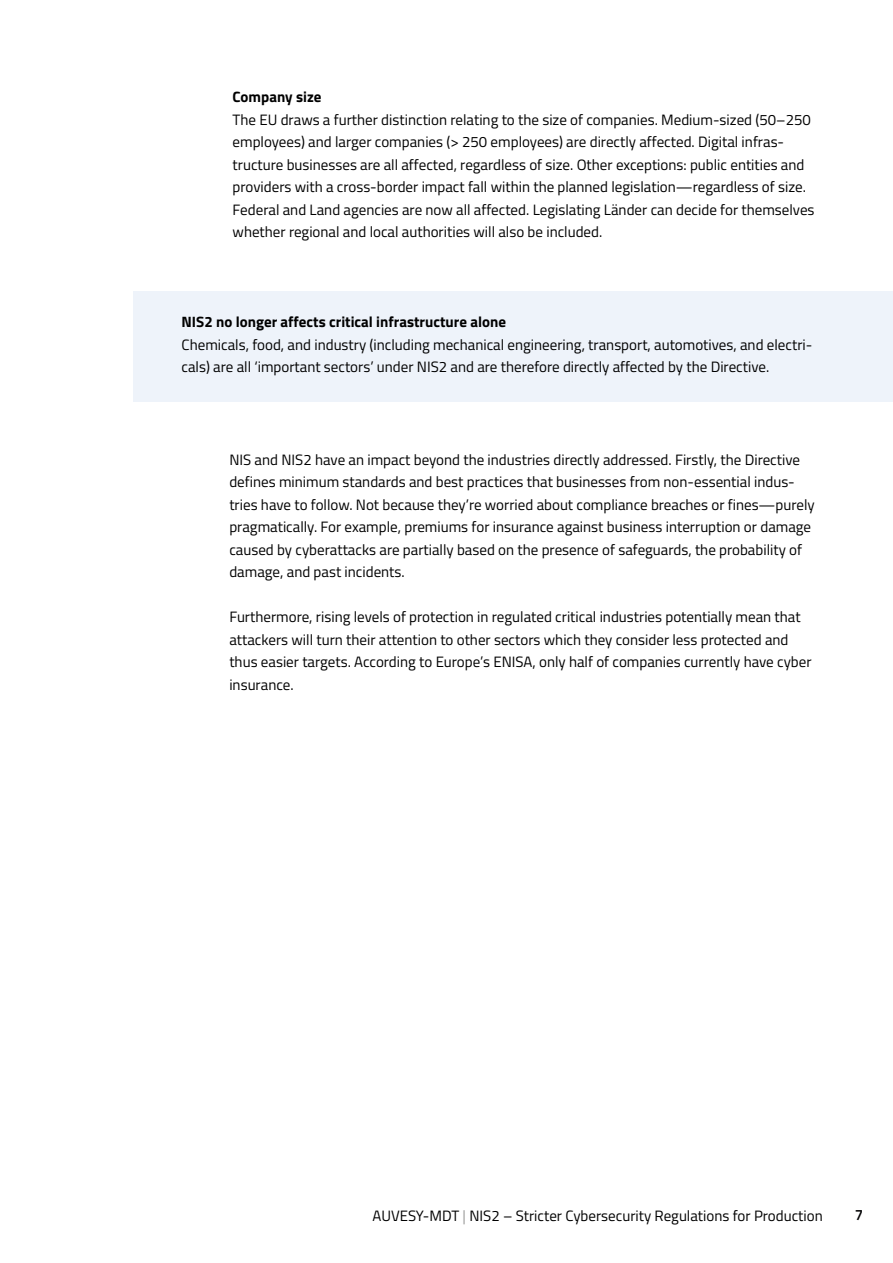
<style>
.page{position:relative;width:893px;height:1263px;background:#fff}
.page>*{position:absolute;margin:0;border:0;box-sizing:border-box;transform-origin:0 0}
.t1{font:15px/22.5px "Titillium Web";color:#000}
.t2{font:700 15px "Titillium Web";color:#000}
.t3{font:600 15px "Titillium Web";color:#020203}
.s1{color:#9d9d9c}
</style>
<div class="page">
<div style="left:134px;top:291px;width:759px;height:111px;background:#eef3fa"></div>
<p class="t2" style="left:233px;top:91px;width:90px">Company size</p>
<p class="t1" style="left:233px;top:109px;width:583px">The EU draws a further distinction relating to the size of companies. Medium-sized (50–250 employees) and larger companies (&gt; 250 employees) are directly affected. Digital infras&shy;tructure businesses are all affected, regardless of size. Other exceptions: public entities and providers with a cross-border impact fall within the planned legislation—regardless of size.<br>Federal and Land agencies are now all affected. Legislating Länder can decide for themselves whether regional and local authorities will also be included.</p>
<p class="t2" style="left:182px;top:317px;width:326px">NIS2 no longer affects critical infrastructure alone</p>
<p class="t1" style="left:182px;top:335px;width:632px">Chemicals, food, and industry (including mechanical engineering, transport, automotives, and electri&shy;cals) are all ‘important sectors’ under NIS2 and are therefore directly affected by the Directive.</p>
<p class="t1" style="left:229px;top:450px;width:587px">NIS and NIS2 have an impact beyond the industries directly addressed. Firstly, the Directive defines minimum standards and best practices that businesses from non-essential indus&shy;tries have to follow. Not because they’re worried about compliance breaches or fines—purely pragmatically. For example, premiums for insurance against business interruption or damage caused by cyberattacks are partially based on the presence of safeguards, the probability of damage, and past incidents.</p>
<p class="t1" style="left:229px;top:607px;width:584px">Furthermore, rising levels of protection in regulated critical industries potentially mean that attackers will turn their attention to other sectors which they consider less protected and thus easier targets. According to Europe’s ENISA, only half of companies currently have cyber insurance.</p>
<p class="t1" style="left:373px;top:1206px;width:452px">AUVESY-MDT <span class="s1">|</span> NIS2 – Stricter Cybersecurity Regulations for Production</p>
<p class="t3" style="left:855px;top:1210px;width:10px">7</p>
</div>
